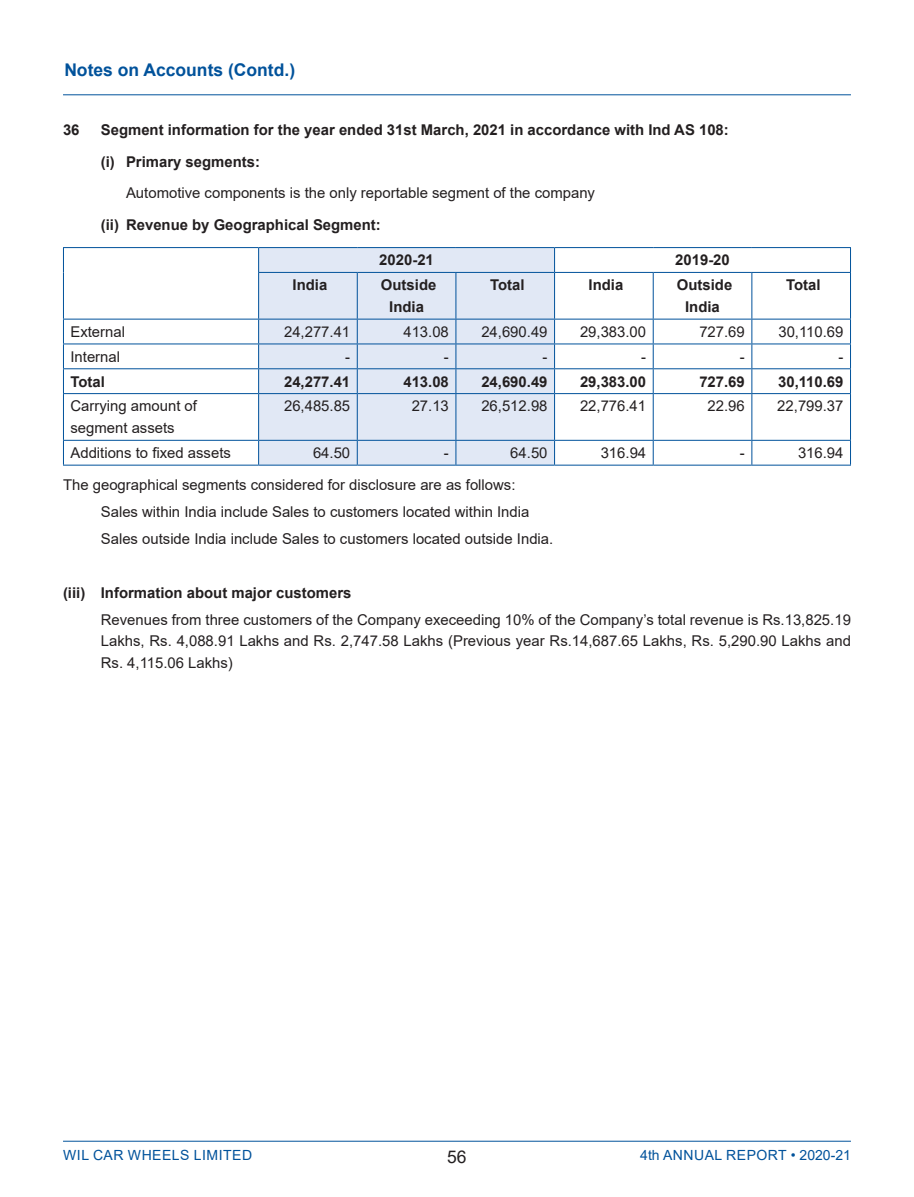
<style>
.page{position:relative;width:914px;height:1197px;background:#fff}
.page>*{position:absolute;margin:0;border:0;box-sizing:border-box;transform-origin:0 0}
.CH2{font:700 17.5px "Arial";color:#01529b}
.t1{font:17.5px "Arial";color:#231f20}
.Text{font:14.88px/21.9px "Arial";color:#231f20}
.Text-2{font:700 14.88px/21.9px "Arial";color:#231f20;text-align:center}
.t2{font:14px "Arial";letter-spacing:.035em;color:#01529b}
</style>
<div class="page">
<hr style="left:63px;top:1141px;width:787px;height:1px;background:#01529b">
<hr style="left:63px;top:94px;width:787px;height:1px;background:#01529b">
<div style="left:259px;top:248px;width:295px;height:217px;background:#e1e8f5"></div>
<hr style="left:63px;top:247px;width:195px;height:1px;background:#01529b">
<svg style="left:63px;top:248px;width:1px;height:24px"></svg>
<hr style="left:258px;top:247px;width:99px;height:1px;background:#01529b">
<svg style="left:258px;top:248px;width:1px;height:24px"></svg>
<hr style="left:357px;top:247px;width:99px;height:1px;background:#01529b">
<hr style="left:456px;top:247px;width:98px;height:1px;background:#01529b">
<hr style="left:554px;top:247px;width:99px;height:1px;background:#01529b">
<svg style="left:554px;top:248px;width:1px;height:24px"></svg>
<hr style="left:653px;top:247px;width:98px;height:1px;background:#01529b">
<hr style="left:751px;top:247px;width:100px;height:1px;background:#01529b">
<svg style="left:850px;top:248px;width:1px;height:24px"></svg>
<hr style="left:63px;top:272px;width:1px;height:47px;background:#01529b">
<hr style="left:258px;top:272px;width:99px;height:1px;background:#01529b">
<hr style="left:258px;top:273px;width:1px;height:46px;background:#01529b">
<hr style="left:357px;top:272px;width:99px;height:1px;background:#01529b">
<hr style="left:357px;top:273px;width:1px;height:46px;background:#01529b">
<hr style="left:456px;top:272px;width:98px;height:1px;background:#01529b">
<hr style="left:455px;top:273px;width:1px;height:46px;background:#01529b">
<hr style="left:554px;top:272px;width:99px;height:1px;background:#01529b">
<hr style="left:554px;top:273px;width:1px;height:46px;background:#01529b">
<hr style="left:653px;top:272px;width:98px;height:1px;background:#01529b">
<hr style="left:652px;top:273px;width:1px;height:46px;background:#01529b">
<hr style="left:751px;top:272px;width:100px;height:1px;background:#01529b">
<hr style="left:751px;top:273px;width:1px;height:46px;background:#01529b">
<hr style="left:850px;top:273px;width:1px;height:46px;background:#01529b">
<hr style="left:63px;top:319px;width:195px;height:1px;background:#01529b">
<hr style="left:258px;top:319px;width:99px;height:1px;background:#01529b">
<hr style="left:357px;top:319px;width:99px;height:1px;background:#01529b">
<hr style="left:456px;top:319px;width:98px;height:1px;background:#01529b">
<hr style="left:554px;top:319px;width:99px;height:1px;background:#01529b">
<hr style="left:653px;top:319px;width:98px;height:1px;background:#01529b">
<hr style="left:751px;top:319px;width:100px;height:1px;background:#01529b">
<hr style="left:63px;top:344px;width:195px;height:1px;background:#01529b">
<hr style="left:258px;top:344px;width:99px;height:1px;background:#01529b">
<hr style="left:357px;top:344px;width:99px;height:1px;background:#01529b">
<hr style="left:456px;top:344px;width:98px;height:1px;background:#01529b">
<hr style="left:554px;top:344px;width:99px;height:1px;background:#01529b">
<hr style="left:653px;top:344px;width:98px;height:1px;background:#01529b">
<hr style="left:751px;top:344px;width:100px;height:1px;background:#01529b">
<hr style="left:63px;top:368px;width:195px;height:1px;background:#01529b">
<svg style="left:63px;top:320px;width:1px;height:73px"></svg>
<hr style="left:258px;top:368px;width:99px;height:1px;background:#01529b">
<svg style="left:258px;top:320px;width:1px;height:73px"></svg>
<hr style="left:357px;top:368px;width:99px;height:1px;background:#01529b">
<svg style="left:357px;top:320px;width:1px;height:73px"></svg>
<hr style="left:456px;top:368px;width:98px;height:1px;background:#01529b">
<svg style="left:455px;top:320px;width:1px;height:73px"></svg>
<hr style="left:554px;top:368px;width:99px;height:1px;background:#01529b">
<svg style="left:554px;top:320px;width:1px;height:73px"></svg>
<hr style="left:653px;top:368px;width:98px;height:1px;background:#01529b">
<svg style="left:652px;top:320px;width:1px;height:73px"></svg>
<hr style="left:751px;top:368px;width:100px;height:1px;background:#01529b">
<svg style="left:751px;top:320px;width:1px;height:73px"></svg>
<svg style="left:850px;top:320px;width:1px;height:73px"></svg>
<hr style="left:63px;top:393px;width:195px;height:1px;background:#01529b">
<hr style="left:63px;top:394px;width:1px;height:46px;background:#01529b">
<hr style="left:258px;top:393px;width:99px;height:1px;background:#01529b">
<hr style="left:258px;top:394px;width:1px;height:46px;background:#01529b">
<hr style="left:357px;top:393px;width:99px;height:1px;background:#01529b">
<hr style="left:357px;top:394px;width:1px;height:46px;background:#01529b">
<hr style="left:456px;top:393px;width:98px;height:1px;background:#01529b">
<hr style="left:455px;top:394px;width:1px;height:46px;background:#01529b">
<hr style="left:554px;top:393px;width:99px;height:1px;background:#01529b">
<hr style="left:554px;top:394px;width:1px;height:46px;background:#01529b">
<hr style="left:653px;top:393px;width:98px;height:1px;background:#01529b">
<hr style="left:652px;top:394px;width:1px;height:46px;background:#01529b">
<hr style="left:751px;top:393px;width:100px;height:1px;background:#01529b">
<hr style="left:751px;top:394px;width:1px;height:46px;background:#01529b">
<hr style="left:850px;top:394px;width:1px;height:46px;background:#01529b">
<hr style="left:63px;top:440px;width:195px;height:1px;background:#01529b">
<svg style="left:63px;top:441px;width:1px;height:24px"></svg>
<hr style="left:258px;top:440px;width:99px;height:1px;background:#01529b">
<svg style="left:258px;top:441px;width:1px;height:24px"></svg>
<hr style="left:357px;top:440px;width:99px;height:1px;background:#01529b">
<svg style="left:357px;top:441px;width:1px;height:24px"></svg>
<hr style="left:456px;top:440px;width:98px;height:1px;background:#01529b">
<svg style="left:455px;top:441px;width:1px;height:24px"></svg>
<hr style="left:554px;top:440px;width:99px;height:1px;background:#01529b">
<svg style="left:554px;top:441px;width:1px;height:24px"></svg>
<hr style="left:653px;top:440px;width:98px;height:1px;background:#01529b">
<svg style="left:652px;top:441px;width:1px;height:24px"></svg>
<hr style="left:751px;top:440px;width:100px;height:1px;background:#01529b">
<svg style="left:751px;top:441px;width:1px;height:24px"></svg>
<svg style="left:850px;top:441px;width:1px;height:24px"></svg>
<hr style="left:63px;top:465px;width:195px;height:1px;background:#01529b">
<hr style="left:258px;top:465px;width:99px;height:1px;background:#01529b">
<hr style="left:357px;top:465px;width:99px;height:1px;background:#01529b">
<hr style="left:456px;top:465px;width:98px;height:1px;background:#01529b">
<hr style="left:554px;top:465px;width:99px;height:1px;background:#01529b">
<hr style="left:653px;top:465px;width:98px;height:1px;background:#01529b">
<hr style="left:751px;top:465px;width:100px;height:1px;background:#01529b">
<p class="CH2" style="left:64px;top:57px;width:232px">Notes on Accounts (Contd.)</p>
<p class="Text-2" style="left:63px;top:119px;width:18px">36</p>
<p class="Text-2" style="left:101px;top:119px;width:629px">Segment information for the year ended 31st March, 2021 in accordance with Ind AS 108:</p>
<p class="Text-2" style="left:101px;top:151px;width:161px">(i) Primary segments:</p>
<p class="Text" style="left:126px;top:182px;width:470px">Automotive components is the only reportable segment of the company</p>
<p class="Text-2" style="left:101px;top:214px;width:281px">(ii) Revenue by Geographical Segment:</p>
<p class="Text-2" style="left:379px;top:249px;width:56px">2020-21</p>
<p class="Text-2" style="left:675px;top:249px;width:56px">2019-20</p>
<p class="Text-2" style="left:292px;top:274px;width:36px">India</p>
<p class="Text-2" style="left:381px;top:274px;width:57px">Outside<br>India</p>
<p class="Text-2" style="left:490px;top:274px;width:36px">Total</p>
<p class="Text-2" style="left:588px;top:274px;width:36px">India</p>
<p class="Text-2" style="left:677px;top:274px;width:57px">Outside<br>India</p>
<p class="Text-2" style="left:786px;top:274px;width:36px">Total</p>
<p class="Text" style="left:70px;top:321px;width:56px">External</p>
<p class="Text" style="left:284px;top:321px;width:68px">24,277.41</p>
<p class="Text" style="left:403px;top:321px;width:47px">413.08</p>
<p class="Text" style="left:481px;top:321px;width:68px">24,690.49</p>
<p class="Text" style="left:580px;top:321px;width:68px">29,383.00</p>
<p class="Text" style="left:699px;top:321px;width:47px">727.69</p>
<p class="Text" style="left:778px;top:321px;width:67px">30,110.69</p>
<p class="Text" style="left:70px;top:346px;width:51px">Internal</p>
<p class="Text" style="left:345px;top:346px;width:6px">-</p>
<p class="Text" style="left:444px;top:346px;width:6px">-</p>
<p class="Text" style="left:542px;top:346px;width:6px">-</p>
<p class="Text" style="left:641px;top:346px;width:6px">-</p>
<p class="Text" style="left:740px;top:346px;width:6px">-</p>
<p class="Text" style="left:838px;top:346px;width:6px">-</p>
<p class="Text-2" style="left:70px;top:371px;width:36px">Total</p>
<p class="Text-2" style="left:284px;top:371px;width:68px">24,277.41</p>
<p class="Text-2" style="left:403px;top:371px;width:47px">413.08</p>
<p class="Text-2" style="left:481px;top:371px;width:68px">24,690.49</p>
<p class="Text-2" style="left:580px;top:371px;width:68px">29,383.00</p>
<p class="Text-2" style="left:699px;top:371px;width:47px">727.69</p>
<p class="Text-2" style="left:778px;top:371px;width:67px">30,110.69</p>
<p class="Text" style="left:70px;top:395px;width:128px">Carrying amount of segment assets</p>
<p class="Text" style="left:284px;top:395px;width:68px">26,485.85</p>
<p class="Text" style="left:411px;top:395px;width:39px">27.13</p>
<p class="Text" style="left:481px;top:395px;width:68px">26,512.98</p>
<p class="Text" style="left:580px;top:395px;width:68px">22,776.41</p>
<p class="Text" style="left:707px;top:395px;width:39px">22.96</p>
<p class="Text" style="left:777px;top:395px;width:68px">22,799.37</p>
<p class="Text" style="left:70px;top:442px;width:162px">Additions to fixed assets</p>
<p class="Text" style="left:313px;top:442px;width:39px">64.50</p>
<p class="Text" style="left:444px;top:442px;width:6px">-</p>
<p class="Text" style="left:510px;top:442px;width:39px">64.50</p>
<p class="Text" style="left:600px;top:442px;width:47px">316.94</p>
<p class="Text" style="left:740px;top:442px;width:6px">-</p>
<p class="Text" style="left:798px;top:442px;width:47px">316.94</p>
<p class="Text" style="left:63px;top:474px;width:454px">The geographical segments considered for disclosure are as follows:</p>
<p class="Text" style="left:101px;top:501px;width:430px">Sales within India include Sales to customers located within India</p>
<p class="Text" style="left:101px;top:528px;width:454px">Sales outside India include Sales to customers located outside India.</p>
<p class="Text-2" style="left:63px;top:582px;width:290px">(iii) Information about major customers</p>
<p class="Text" style="left:101px;top:608px;width:751px;text-align:justify">Revenues from three customers of the Company execeeding 10% of the Company’s total revenue is Rs.13,825.19<br>Lakhs, Rs. 4,088.91 Lakhs and Rs. 2,747.58 Lakhs (Previous year Rs.14,687.65 Lakhs, Rs. 5,290.90 Lakhs and Rs. 4,115.06 Lakhs)</p>
<p class="t2" style="left:63px;top:1146px;width:190px">WIL CAR WHEELS LIMITED</p>
<p class="t1" style="left:447px;top:1145px;width:21px">56</p>
<p class="t2" style="left:640px;top:1146px;width:212px">4th ANNUAL REPORT • 2020-21</p>
</div>
